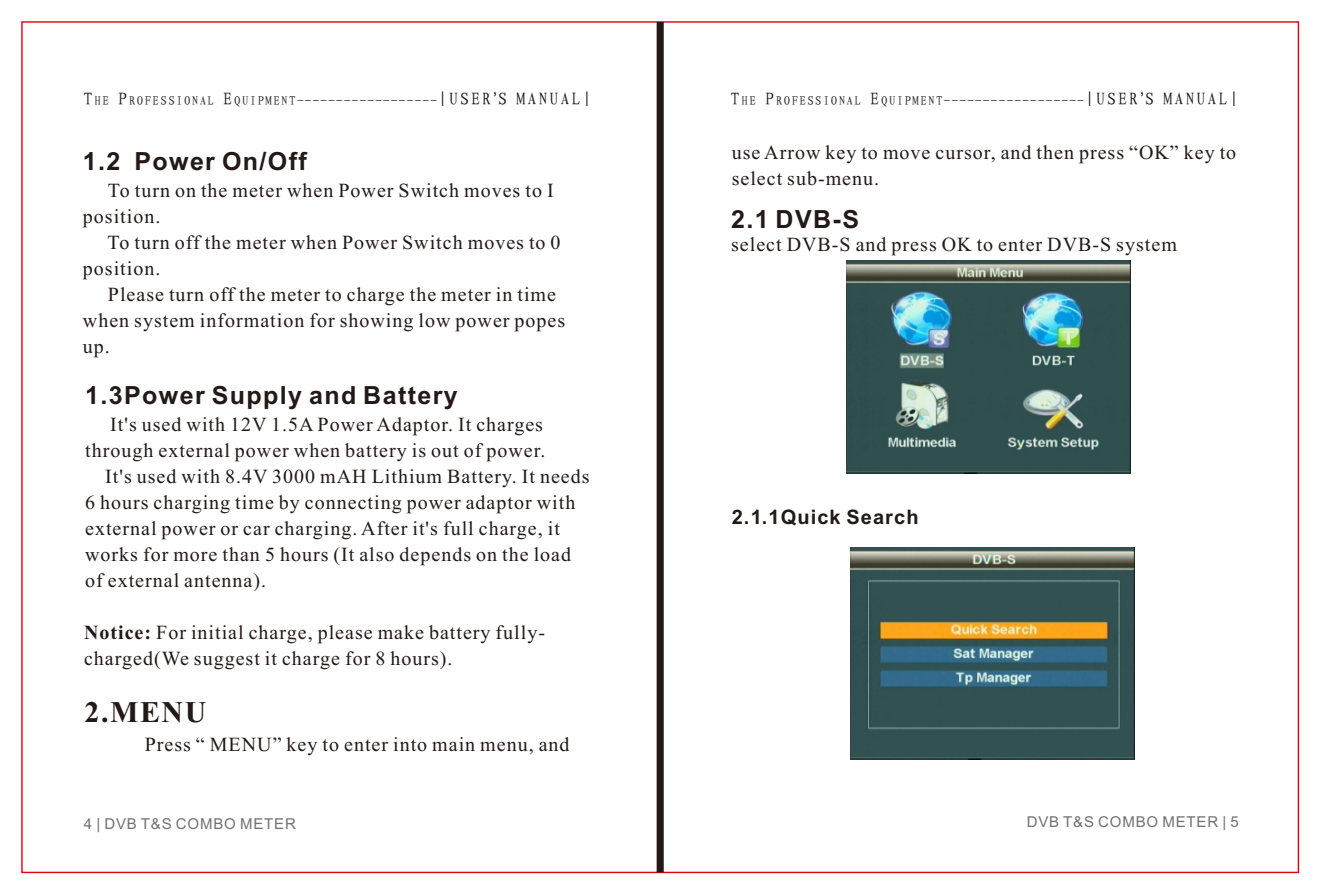
<style>
.page{position:relative;width:1319px;height:893px;background:#fff}
.page>*{position:absolute;margin:0;border:0;box-sizing:border-box;transform-origin:0 0}
.t1{font:700 30px "Times New Roman";color:#231916}
.t2{font:700 25px "Arial";letter-spacing:.055em;color:#231916}
.t3{font:20px/26px "Times New Roman";letter-spacing:.05em;color:#231916}
.t4{font:700 20px "Arial";letter-spacing:.055em;color:#231916}
.t5{font:15px "Arial";letter-spacing:.055em;color:#727272}
.t6{font:12.5px "Fang Song GB2312";letter-spacing:.1em;color:#231916;scale:1.05 1}
.s1{font-size:17.5px}
.s2{font-family:"Arial";font-size:17.5px}
.s3{font-weight:700}
</style>
<div class="page">
<img style="left:850px;top:547px;width:283px;height:213px">
<img style="left:846px;top:261px;width:283px;height:212px">
<div style="left:656px;top:22px;width:7px;height:850px;background:#231916"></div>
<p class="t6" style="left:84px;top:94px;width:485px"><span class="s1">T</span>HE <span class="s1">P</span>ROFESSIONAL <span class="s1">E</span>QUIPMENT------------------<span class="s1">|USER</span><span class="s2">’</span><span class="s1">S MANUAL|</span></p>
<p class="t6" style="left:730px;top:94px;width:485px"><span class="s1">T</span>HE <span class="s1">P</span>ROFESSIONAL <span class="s1">E</span>QUIPMENT------------------<span class="s1">|USER</span><span class="s2">’</span><span class="s1">S MANUAL|</span></p>
<p class="t2" style="left:83px;top:151px;width:225px">1.2 Power On/Off</p>
<p class="t3" style="left:83px;top:179px;width:472px;text-indent:25px">To turn on the meter when Power Switch moves to I position.</p>
<p class="t3" style="left:83px;top:231px;width:479px;text-indent:25px">To turn off the meter when Power Switch moves to 0 position.</p>
<p class="t3" style="left:83px;top:283px;width:484px;text-indent:25px">Please turn off the meter to charge the meter in time when system information for showing low power popes up.</p>
<p class="t2" style="left:85px;top:385px;width:374px">1.3Power Supply and Battery</p>
<p class="t3" style="left:110px;top:413px;width:434px">It's used with 12V 1.5A Power Adaptor. It charges</p>
<p class="t3" style="left:85px;top:439px;width:461px">through external power when battery is out of power.</p>
<p class="t3" style="left:105px;top:465px;width:486px">It's used with 8.4V 3000 mAH Lithium Battery. It needs</p>
<p class="t3" style="left:85px;top:491px;width:491px">6 hours charging time by connecting power adaptor with</p>
<p class="t3" style="left:85px;top:517px;width:476px">external power or car charging. After it's full charge, it</p>
<p class="t3" style="left:85px;top:543px;width:487px">works for more than 5 hours (It also depends on the load</p>
<p class="t3" style="left:85px;top:570px;width:182px">of external antenna).</p>
<p class="t3" style="left:84px;top:621px;width:462px"><span class="s3">Notice:</span> For initial charge, please make battery fully&shy;charged(We suggest it charge for 8 hours).</p>
<h1 class="t1" style="left:85px;top:702px;width:123px">2.MENU</h1>
<p class="t3" style="left:145px;top:733px;width:426px">Press “ MENU” key to enter into main menu, and</p>
<p class="t3" style="left:731px;top:141px;width:506px">use Arrow key to move cursor, and then press “OK” key to select sub-menu.</p>
<p class="t2" style="left:731px;top:210px;width:129px">2.1 DVB-S</p>
<p class="t3" style="left:731px;top:233px;width:447px">select DVB-S and press OK to enter DVB-S system</p>
<p class="t4" style="left:731px;top:510px;width:188px">2.1.1Quick Search</p>
<p class="t5" style="left:84px;top:818px;width:213px">4 | DVB T&amp;S COMBO METER</p>
<p class="t5" style="left:1026px;top:816px;width:213px">DVB T&amp;S COMBO METER | 5</p>
</div>
